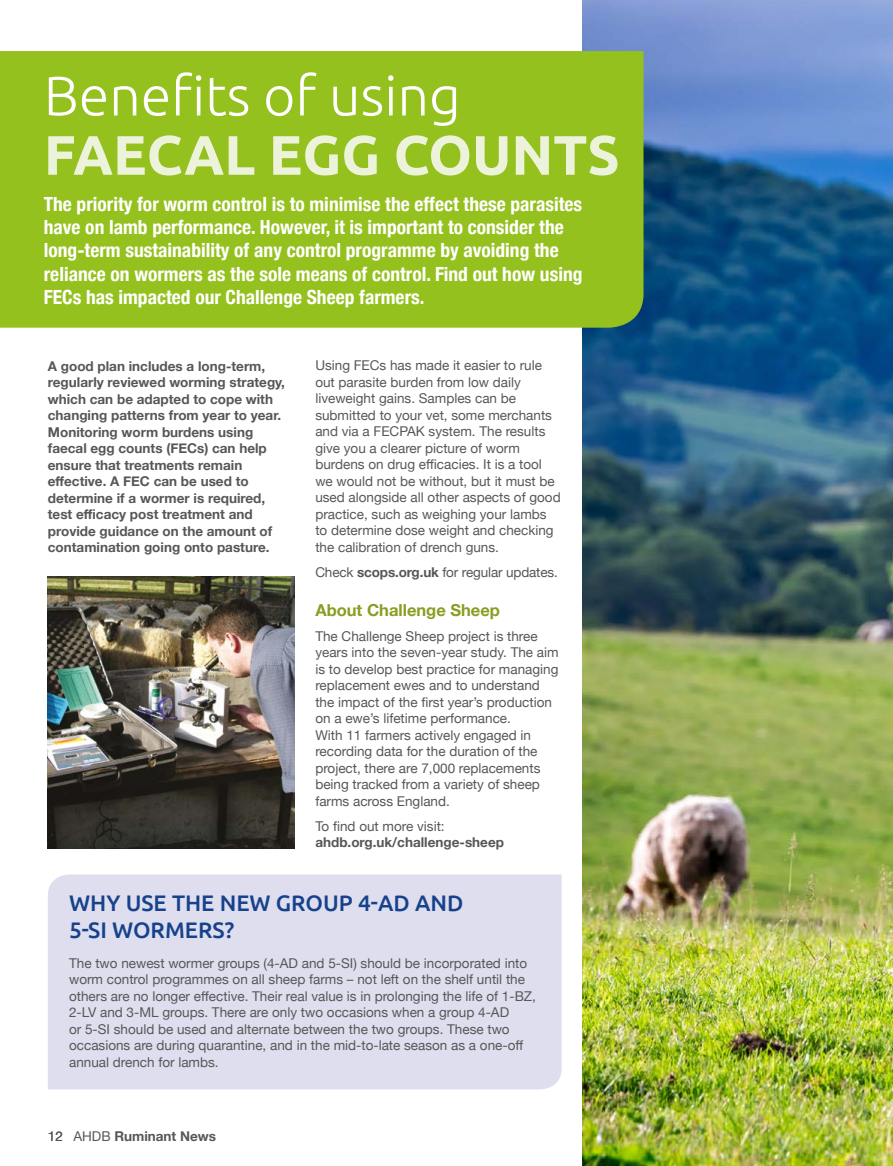
<style>
.page{position:relative;width:893px;height:1166px;background:#fff}
.page>*{position:absolute;margin:0;border:0;box-sizing:border-box;transform-origin:0 0}
.ARTICLE_MAIN_HEADING{font:300 55.5px/59.2px "Ubuntu";color:#fff}
.PULLOUT_HEADING_CAPS{font:500 22.5px/27px "Ubuntu";color:#17428b}
.ARTICLE_SUBHEADING{font:700 condensed 19.5px/23.2px "Helvetica Neue";color:#fff}
.ARTICLE_HEADING_1{font:700 16.5px "Helvetica Neue";color:#8b9c22}
.MAIN_BODY{font:13.5px/16.5px "Helvetica Neue";color:#575756}
.MAIN_BODY_INTRO{font:700 13.5px/16.5px "Helvetica Neue";color:#575756}
.MAIN_BODY-2{font:700 13.5px/16.5px "Helvetica Neue";color:#575756}
.s1{font-weight:700;color:#ecf3da}
.s2{font-weight:700}
.s3{font-weight:400}
</style>
<div class="page">
<img style="left:583px;top:0;width:310px;height:1165px">
<div style="left:0;top:51px;width:643px;height:276px;background:#95c11f"></div>
<div style="left:48px;top:874px;width:514px;height:215px;background:#dedeef"></div>
<img style="left:47px;top:576px;width:247px;height:272px">
<p class="ARTICLE_MAIN_HEADING" style="left:44px;top:65px;width:577px">Benefits of using<br><span class="s1">FAECAL EGG COUNTS</span></p>
<p class="ARTICLE_SUBHEADING" style="left:44px;top:191px;width:540px">The priority for worm control is to minimise the effect these parasites have on lamb performance. However, it is important to consider the long-term sustainability of any control programme by avoiding the reliance on wormers as the sole means of control. Find out how using FECs has impacted our Challenge Sheep farmers.</p>
<p class="MAIN_BODY_INTRO" style="left:48px;top:358px;width:239px">A good plan includes a long-term, regularly reviewed worming strategy, which can be adapted to cope with changing patterns from year to year.<br>Monitoring worm burdens using faecal egg counts (FECs) can help ensure that treatments remain effective. A FEC can be used to determine if a wormer is required, test efficacy post treatment and provide guidance on the amount of contamination going onto pasture.</p>
<p class="MAIN_BODY" style="left:315px;top:358px;width:247px">Using FECs has made it easier to rule out parasite burden from low daily liveweight gains. Samples can be submitted to your vet, some merchants and via a FECPAK system. The results give you a clearer picture of worm burdens on drug efficacies. It is a tool we would not be without, but it must be used alongside all other aspects of good practice, such as weighing your lambs to determine dose weight and checking the calibration of drench guns.</p>
<p class="MAIN_BODY" style="left:315px;top:564px;width:244px">Check <span class="s2">scops.org.uk</span> for regular updates.</p>
<p class="ARTICLE_HEADING_1" style="left:315px;top:596px;width:186px">About Challenge Sheep</p>
<p class="MAIN_BODY" style="left:315px;top:628px;width:245px">The Challenge Sheep project is three years into the seven-year study. The aim is to develop best practice for managing replacement ewes and to understand the impact of the first year’s production on a ewe’s lifetime performance.<br>With 11 farmers actively engaged in recording data for the duration of the project, there are 7,000 replacements being tracked from a variety of sheep farms across England.</p>
<p class="MAIN_BODY-2" style="left:315px;top:817px;width:190px"><span class="s3">To find out more visit: </span>ahdb.org.uk/challenge-sheep</p>
<p class="PULLOUT_HEADING_CAPS" style="left:69px;top:888px;width:396px">WHY USE THE NEW GROUP 4-AD AND<br>5-SI WORMERS?</p>
<p class="MAIN_BODY" style="left:69px;top:955px;width:468px">The two newest wormer groups (4-AD and 5-SI) should be incorporated into worm control programmes on all sheep farms – not left on the shelf until the others are no longer effective. Their real value is in prolonging the life of 1-BZ, 2-LV and 3-ML groups. There are only two occasions when a group 4-AD<br>or 5-SI should be used and alternate between the two groups. These two occasions are during quarantine, and in the mid-to-late season as a one-off annual drench for lambs.</p>
<p class="MAIN_BODY_INTRO" style="left:48px;top:1127px;width:170px"><span class="s3">12 AHDB</span> Ruminant News</p>
</div>
